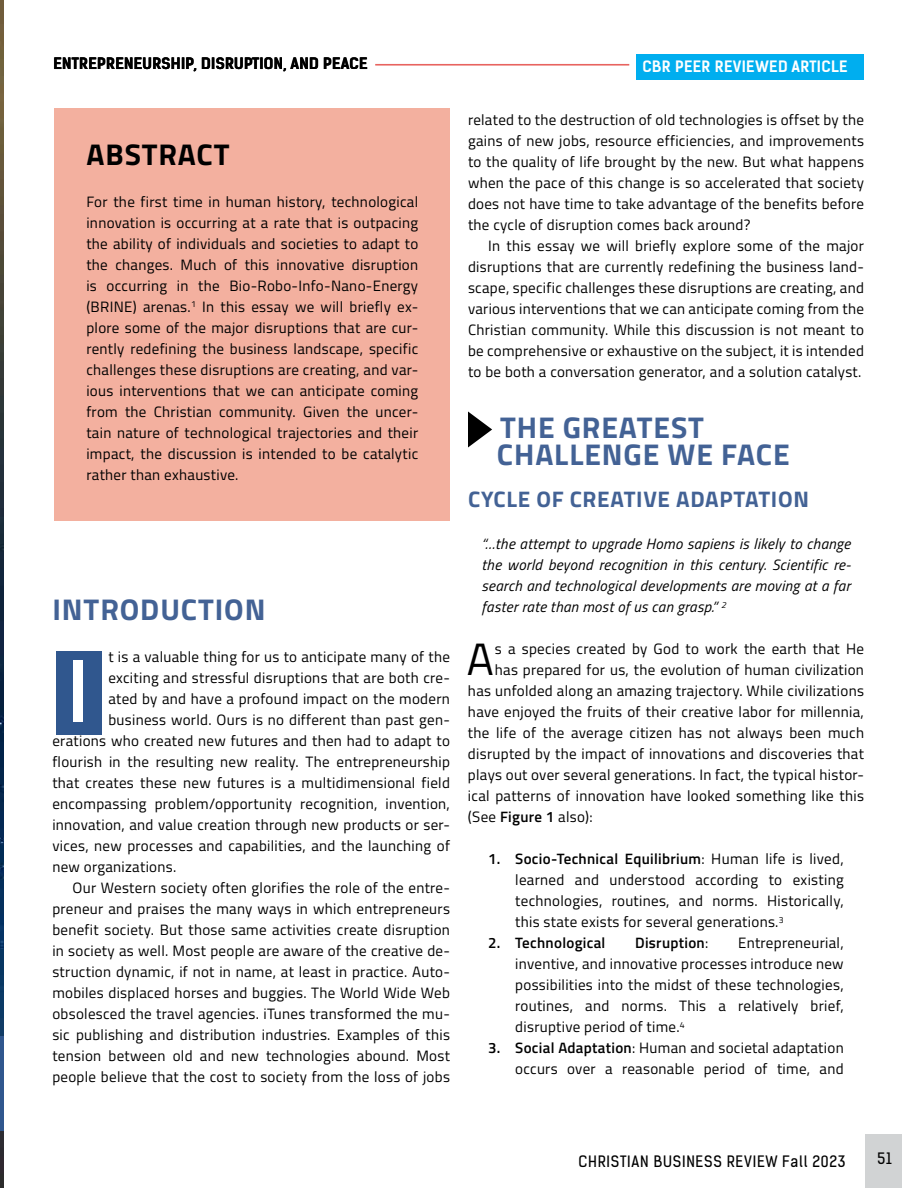
<style>
.page{position:relative;width:918px;height:1188px;background:#fff}
.page>*{position:absolute;margin:0;border:0;box-sizing:border-box;transform-origin:0 0}
.t1{font:600 90px "Titillium Web";color:#fff}
.t2{font:45.3px "Titillium Web";color:#000}
.t3{font:700 30px/27px "Titillium Web";letter-spacing:.03em;color:#436295}
.t4{font:700 30px "Titillium Web";letter-spacing:.03em;color:#000}
.t5{font:700 22.5px "Titillium Web";letter-spacing:.03em;color:#436295}
.t6{font:15px/21px "Titillium Web";letter-spacing:.02em;color:#000;text-align:justify}
.t7{font:italic 15px/21px "Titillium Web";letter-spacing:.02em;color:#000;text-align:justify}
.t8{font:700 15px "Kelson Sans BG";letter-spacing:.02em;color:#000}
.t9{font:15px "Kelson Sans BG";letter-spacing:.05em;color:#000}
.t10{font:600 15px "Titillium Web";letter-spacing:.02em;color:#000}
.t11{font:700 15px "Kelson Sans BG";letter-spacing:.02em;color:#fff}
.s1{font-weight:600}
.s2{font-weight:400}
.s3{font-family:"Kelson Sans"}
</style>
<div class="page">
<div style="left:865px;top:1134px;width:37px;height:54px;background:#d1d3d4"></div>
<div style="left:637px;top:54px;width:227px;height:25px;background:#00aeef"></div>
<div style="left:56px;top:652px;width:46px;height:83px;background:#30578e"></div>
<svg style="left:468px;top:411px;width:24px;height:36px"></svg>
<div style="left:54px;top:108px;width:396px;height:413px;background:#f3b09f"></div>
<hr style="left:375px;top:64px;width:254px;height:1px;background:#e86360">
<img style="left:0;top:0;width:3px;height:1188px">
<hr style="left:0;top:1036px;width:3px;height:95px;background:#30578e">
<p class="t8" style="left:53px;top:54px;width:316px">ENTREPRENEURSHIP, DISRUPTION, AND PEACE</p>
<p class="t11" style="left:643px;top:57px;width:207px">CBR PEER REVIEWED ARTICLE</p>
<h3 class="t4" style="left:87px;top:131px;width:144px">ABSTRACT</h3>
<p class="t6" style="left:86px;top:190px;width:333px">For the first time in human history, technological innovation is occurring at a rate that is outpacing the ability of individuals and societies to adapt to the changes. Much of this innovative disruption is occurring in the Bio-Robo-Info-Nano-Energy (BRINE) arenas.<sup>1</sup> In this essay we will briefly ex&shy;plore some of the major disruptions that are cur&shy;rently redefining the business landscape, specific challenges these disruptions are creating, and var&shy;ious interventions that we can anticipate coming from the Christian community. Given the uncer&shy;tain nature of technological trajectories and their impact, the discussion is intended to be catalytic rather than exhaustive.</p>
<h3 class="t3" style="left:52px;top:595px;width:214px">INTRODUCTION</h3>
<p class="t6" style="left:108px;top:646px;width:343px">t is a valuable thing for us to anticipate many of the</p>
<p class="t6" style="left:108px;top:667px;width:343px">exciting and stressful disruptions that are both cre-</p>
<p class="t6" style="left:108px;top:688px;width:343px">ated by and have a profound impact on the modern</p>
<p class="t6" style="left:108px;top:709px;width:343px">business world. Ours is no different than past gen-</p>
<p class="t6" style="left:52px;top:730px;width:399px">erations who created new futures and then had to adapt to</p>
<p class="t6" style="left:52px;top:751px;width:399px">flourish in the resulting new reality. The entrepreneurship</p>
<p class="t6" style="left:52px;top:772px;width:399px">that creates these new futures is a multidimensional field</p>
<p class="t6" style="left:52px;top:793px;width:399px">encompassing problem/opportunity recognition, invention,</p>
<p class="t6" style="left:52px;top:814px;width:399px">innovation, and value creation through new products or ser-</p>
<p class="t6" style="left:52px;top:835px;width:399px">vices, new processes and capabilities, and the launching of</p>
<p class="t6" style="left:52px;top:856px;width:126px">new organizations.</p>
<p class="t6" style="left:73px;top:877px;width:379px">Our Western society often glorifies the role of the entre-</p>
<p class="t6" style="left:52px;top:898px;width:399px">preneur and praises the many ways in which entrepreneurs</p>
<p class="t6" style="left:52px;top:919px;width:399px">benefit society. But those same activities create disruption</p>
<p class="t6" style="left:52px;top:940px;width:399px">in society as well. Most people are aware of the creative de-</p>
<p class="t6" style="left:52px;top:961px;width:399px">struction dynamic, if not in name, at least in practice. Auto-</p>
<p class="t6" style="left:52px;top:982px;width:399px">mobiles displaced horses and buggies. The World Wide Web</p>
<p class="t6" style="left:52px;top:1003px;width:399px">obsolesced the travel agencies. iTunes transformed the mu-</p>
<p class="t6" style="left:52px;top:1024px;width:399px">sic publishing and distribution industries. Examples of this</p>
<p class="t6" style="left:52px;top:1045px;width:399px">tension between old and new technologies abound. Most</p>
<p class="t6" style="left:52px;top:1066px;width:399px">people believe that the cost to society from the loss of jobs</p>
<h1 class="t1" style="left:66px;top:622px;width:26px">I</h1>
<p class="t6" style="left:468px;top:109px;width:398px">related to the destruction of old technologies is offset by the gains of new jobs, resource efficiencies, and improvements to the quality of life brought by the new. But what happens when the pace of this change is so accelerated that society does not have time to take advantage of the benefits before the cycle of disruption comes back around?</p>
<p class="t6" style="left:468px;top:235px;width:398px;text-indent:20px">In this essay we will briefly explore some of the major disruptions that are currently redefining the business land&shy;scape, specific challenges these disruptions are creating, and various interventions that we can anticipate coming from the Christian community. While this discussion is not meant to be comprehensive or exhaustive on the subject, it is intended to be both a conversation generator, and a solution catalyst.</p>
<h3 class="t3" style="left:497px;top:413px;width:294px">THE GREATEST<br>CHALLENGE WE FACE</h3>
<h3 class="t5" style="left:468px;top:482px;width:342px">CYCLE OF CREATIVE ADAPTATION</h3>
<p class="t7" style="left:482px;top:533px;width:371px">“…the attempt to upgrade Homo sapiens is likely to change the world beyond recognition in this century. Scientific re&shy;search and technological developments are moving at a far faster rate than most of us can grasp.” <sup>2</sup></p>
<h2 class="t2" style="left:467px;top:626px;width:29px">A</h2>
<p class="t6" style="left:495px;top:638px;width:371px">s a species created by God to work the earth that He</p>
<p class="t6" style="left:495px;top:659px;width:371px">has prepared for us, the evolution of human civilization</p>
<p class="t6" style="left:468px;top:680px;width:398px">has unfolded along an amazing trajectory. While civilizations</p>
<p class="t6" style="left:468px;top:701px;width:397px">have enjoyed the fruits of their creative labor for millennia,</p>
<p class="t6" style="left:468px;top:722px;width:398px">the life of the average citizen has not always been much</p>
<p class="t6" style="left:468px;top:743px;width:398px">disrupted by the impact of innovations and discoveries that</p>
<p class="t6" style="left:468px;top:764px;width:397px">plays out over several generations. In fact, the typical histor-</p>
<p class="t6" style="left:468px;top:785px;width:398px">ical patterns of innovation have looked something like this</p>
<p class="t6" style="left:468px;top:806px;width:126px">(See <span class="s1">Figure 1</span> also):</p>
<p class="t6" style="left:515px;top:848px;width:330px;text-indent:-27px"><span class="s1">1. Socio-Technical Equilibrium</span>: Human life is lived, learned and understood according to existing technologies, routines, and norms. Historically, this state exists for several generations.<sup>3</sup></p>
<p class="t10" style="left:488px;top:932px;width:119px">2. Technological</p>
<p class="t10" style="left:635px;top:932px;width:75px">Disruption<span class="s2">:</span></p>
<p class="t6" style="left:515px;top:932px;width:330px;text-indent:223px">Entrepreneurial, inventive, and innovative processes introduce new possibilities into the midst of these technologies, routines, and norms. This a relatively brief, disruptive period of time.<sup>4</sup></p>
<p class="t6" style="left:488px;top:1037px;width:357px;text-align:right"><span class="s1">3. Social Adaptation</span>: Human and societal adaptation occurs over a reasonable period of time, and</p>
<p class="t9" style="left:579px;top:1152px;width:269px">CHRISTIAN BUSINESS REVIEW Fall 2023</p>
<p class="t9" style="left:878px;top:1149px;width:23px">51<span class="s3">2</span></p>
</div>
